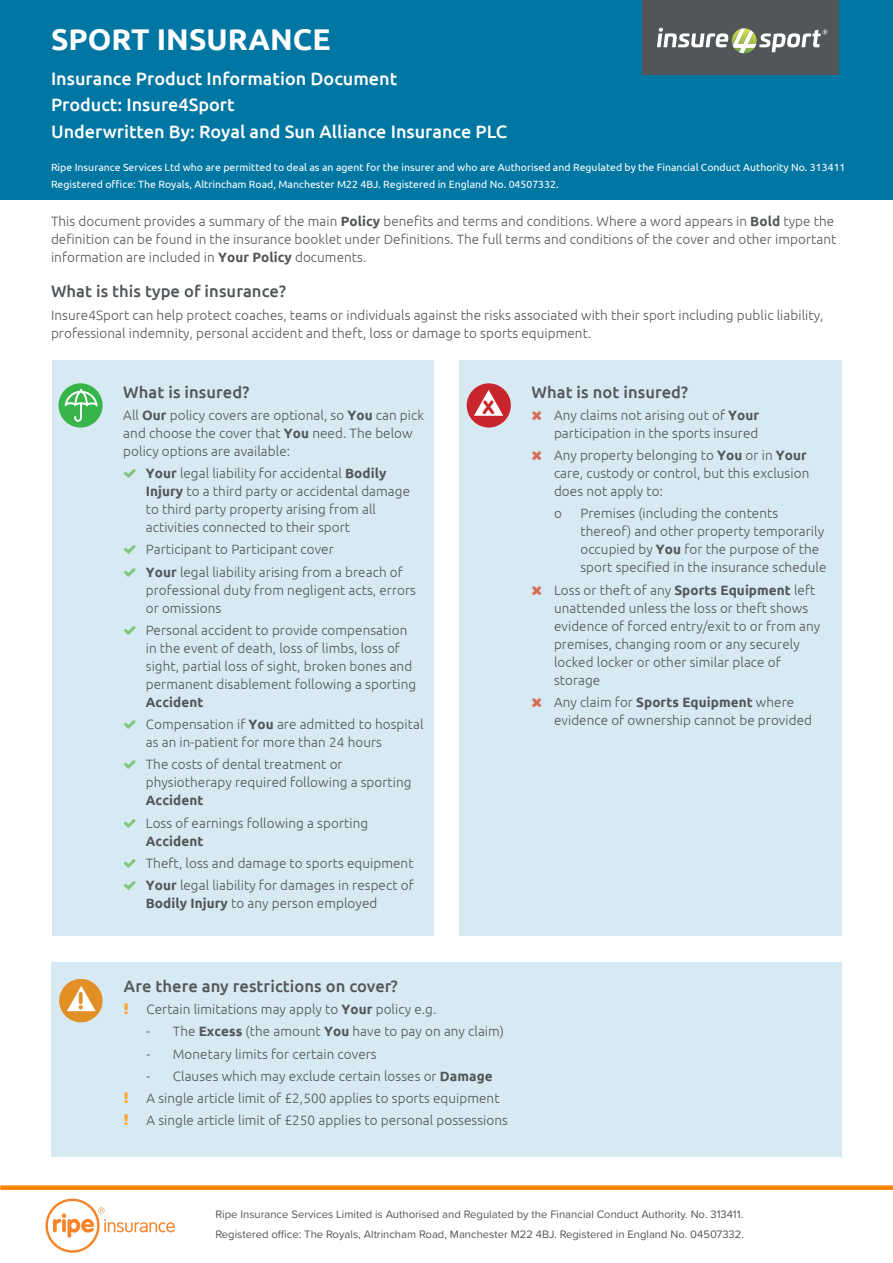
<style>
.page{position:relative;width:893px;height:1263px;background:#fff}
.page>*{position:absolute;margin:0;border:0;box-sizing:border-box;transform-origin:0 0}
.t1{font:700 30px "Ubuntu";color:#fff}
.t2{font:900 23.55px "VAG Rounded Std";color:#e28f26}
.t3{font:900 18.75px "VAG Rounded Std";color:#c9252c}
.t4{font:500 18px/26.5px "Ubuntu";color:#fff}
.t5{font:500 16.5px "Ubuntu";letter-spacing:.005em;color:#525658}
.t6{font:300 13.5px/18px "Ubuntu";letter-spacing:.005em;color:#525658}
.t7{font:700 13.5px "Ubuntu";letter-spacing:.005em;color:#525658}
.t8{font:11.25px/19.8px "Proxima Soft";color:#54565a}
.t9{font:10.5px/17px "Ubuntu";color:#fff}
.s1{font-weight:700}
</style>
<div class="page">
<div style="left:0;top:1185px;width:893px;height:5px;background:#ff8200"></div>
<svg style="left:45px;top:1198px;width:130px;height:55px"></svg>
<div style="left:52px;top:360px;width:382px;height:575px;background:#d7e9f3"></div>
<div style="left:459px;top:360px;width:383px;height:575px;background:#d7e9f3"></div>
<div style="left:0;top:0;width:893px;height:200px;background:#0076a3"></div>
<div style="left:642px;top:0;width:197px;height:74px;background:#525658"></div>
<svg style="left:657px;top:28px;width:171px;height:25px"></svg>
<div style="left:58px;top:383px;width:45px;height:44px;background:#37b44a;border-radius:50%"></div>
<svg style="left:65px;top:389px;width:33px;height:33px"></svg>
<div style="left:467px;top:383px;width:44px;height:44px;background:#c9252c;border-radius:50%"></div>
<svg style="left:474px;top:390px;width:29px;height:26px"></svg>
<div style="left:51px;top:962px;width:791px;height:195px;background:#d7e9f3"></div>
<div style="left:59px;top:979px;width:44px;height:43px;background:#e28f26;border-radius:50%"></div>
<svg style="left:67px;top:986px;width:29px;height:25px"></svg>
<h1 class="t1" style="left:51px;top:21px;width:281px">SPORT INSURANCE</h1>
<h3 class="t4" style="left:51px;top:64px;width:458px">Insurance Product Information Document<br>Product: Insure4Sport<br>Underwritten By: Royal and Sun Alliance Insurance PLC</h3>
<p class="t9" style="left:51px;top:158px;width:796px">Ripe Insurance Services Ltd who are permitted to deal as an agent for the insurer and who are Authorised and Regulated by the Financial Conduct Authority No. 313411<br>Registered office: The Royals, Altrincham Road, Manchester M22 4BJ. Registered in England No. 04507332.</p>
<p class="t6" style="left:51px;top:212px;width:787px">This document provides a summary of the main <span class="s1">Policy</span> benefits and terms and conditions. Where a word appears in <span class="s1">Bold</span> type the definition can be found in the insurance booklet under Definitions. The full terms and conditions of the cover and other important information are included in <span class="s1">Your Policy</span> documents.</p>
<p class="t5" style="left:51px;top:281px;width:237px">What is this type of insurance?</p>
<p class="t6" style="left:51px;top:305px;width:774px">Insure4Sport can help protect coaches, teams or individuals against the risks associated with their sport including public liability, professional indemnity, personal accident and theft, loss or damage to sports equipment.</p>
<h2 class="t2" style="left:78px;top:986px;width:8px">!</h2>
<p class="t5" style="left:123px;top:381px;width:128px">What is insured?</p>
<p class="t6" style="left:123px;top:406px;width:302px">All <span class="s1">Our</span> policy covers are optional, so <span class="s1">You</span> can pick and choose the cover that <span class="s1">You</span> need. The below policy options are available:</p>
<p class="t6" style="left:146px;top:464px;width:266px"><span class="s1">Your</span> legal liability for accidental <span class="s1">Bodily Injury</span> to a third party or accidental damage to third party property arising from all activities connected to their sport</p>
<p class="t6" style="left:146px;top:538px;width:259px;line-height:22.2px">Participant to Participant cover<br><span class="s1">Your</span> legal liability arising from a breach of</p>
<p class="t6" style="left:146px;top:580px;width:272px">professional duty from negligent acts, errors or omissions</p>
<p class="t6" style="left:146px;top:621px;width:272px">Personal accident to provide compensation in the event of death, loss of limbs, loss of sight, partial loss of sight, broken bones and permanent disablement following a sporting</p>
<p class="t6" style="left:146px;top:691px;width:279px;line-height:22.2px"><span class="s1">Accident<br></span>Compensation if <span class="s1">You</span> are admitted to hospital</p>
<p class="t6" style="left:146px;top:731px;width:238px;line-height:22.2px">as an in-patient for more than 24 hours<br>The costs of dental treatment or</p>
<p class="t6" style="left:146px;top:773px;width:267px">physiotherapy required following a sporting</p>
<p class="t7" style="left:146px;top:792px;width:59px">Accident</p>
<p class="t6" style="left:146px;top:813px;width:224px">Loss of earnings following a sporting</p>
<p class="t7" style="left:146px;top:833px;width:59px">Accident</p>
<p class="t6" style="left:146px;top:852px;width:269px;line-height:22.2px">Theft, loss and damage to sports equipment<br><span class="s1">Your</span> legal liability for damages in respect of</p>
<p class="t6" style="left:146px;top:894px;width:233px"><span class="s1">Bodily Injury</span> to any person employed</p>
<h3 class="t3" style="left:483px;top:396px;width:13px">X</h3>
<p class="t5" style="left:531px;top:381px;width:158px">What is not insured?</p>
<p class="t6" style="left:554px;top:406px;width:207px">Any claims not arising out of <span class="s1">Your </span>participation in the sports insured</p>
<p class="t6" style="left:554px;top:446px;width:257px">Any property belonging to <span class="s1">You</span> or in <span class="s1">Your </span>care, custody or control, but this exclusion does not apply to:</p>
<p class="t6" style="left:554px;top:504px;width:9px">o</p>
<p class="t6" style="left:580px;top:504px;width:247px">Premises (including the contents thereof) and other property temporarily occupied by <span class="s1">You</span> for the purpose of the sport specified in the insurance schedule</p>
<p class="t6" style="left:554px;top:580px;width:268px">Loss or theft of any <span class="s1">Sports Equipment</span> left unattended unless the loss or theft shows evidence of forced entry/exit to or from any premises, changing room or any securely locked locker or other similar place of storage</p>
<p class="t6" style="left:554px;top:693px;width:259px">Any claim for <span class="s1">Sports Equipment</span> where evidence of ownership cannot be provided</p>
<p class="t5" style="left:124px;top:976px;width:275px">Are there any restrictions on cover?</p>
<p class="t6" style="left:146px;top:1000px;width:291px">Certain limitations may apply to <span class="s1">Your</span> policy e.g.</p>
<p class="t6" style="left:146px;top:1022px;width:359px">- The <span class="s1">Excess</span> (the amount <span class="s1">You</span> have to pay on any claim)</p>
<p class="t6" style="left:146px;top:1044px;width:232px">- Monetary limits for certain covers</p>
<p class="t6" style="left:146px;top:1065px;width:363px;line-height:22.2px">- Clauses which may exclude certain losses or <span class="s1">Damage<br></span>A single article limit of £2,500 applies to sports equipment<br>A single article limit of £250 applies to personal possessions</p>
<p class="t8" style="left:215px;top:1203px;width:530px">Ripe Insurance Services Limited is Authorised and Regulated by the Financial Conduct Authority. No. 313411.<br>Registered office: The Royals, Altrincham Road, Manchester M22 4BJ. Registered in England No. 04507332.</p>
</div>
